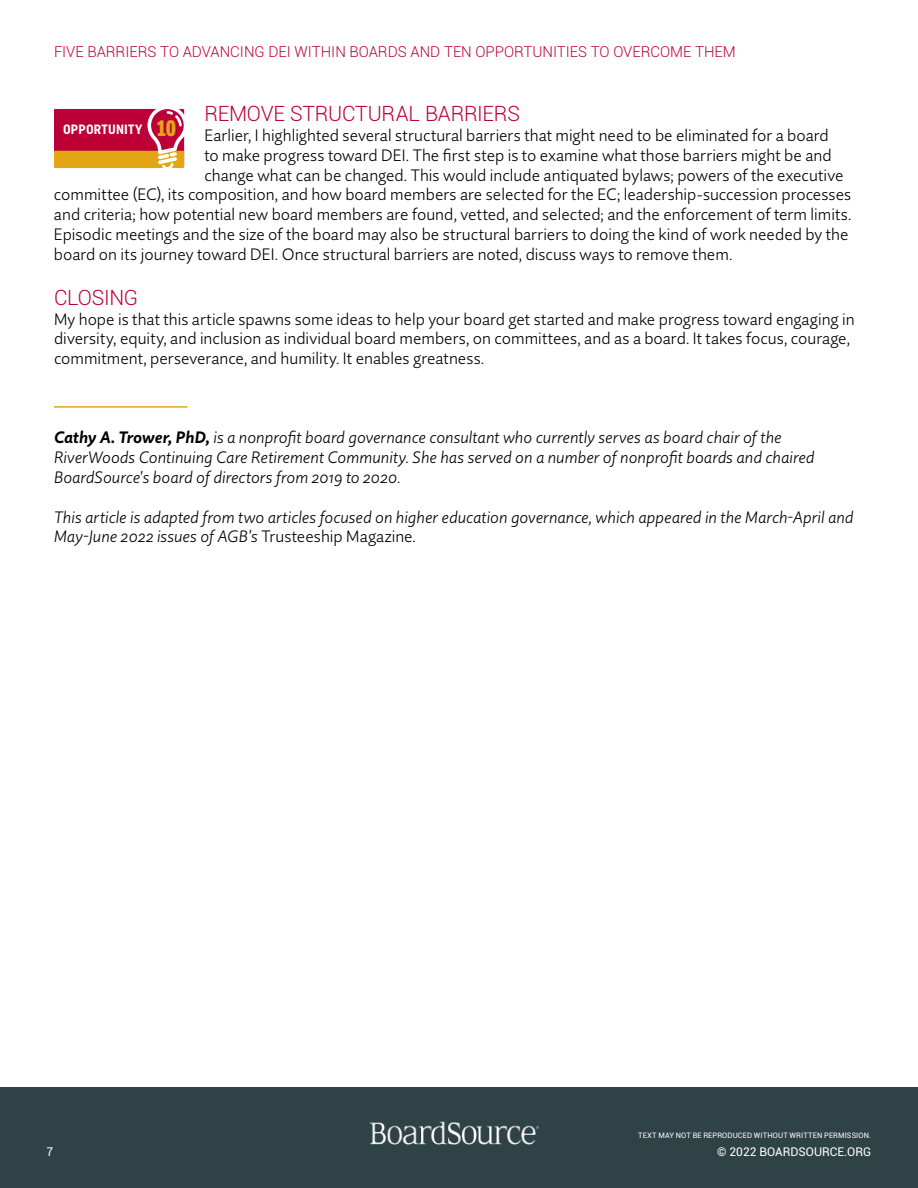
<style>
.page{position:relative;width:918px;height:1188px;background:#fff}
.page>*{position:absolute;margin:0;border:0;box-sizing:border-box;transform-origin:0 0}
.t1{font:300 21px "Roboto";letter-spacing:-.015em;color:#bc0037}
.t2{font:300 16.5px/19.8px "Quire Sans Pro";color:#000}
.t3{font:italic 300 16.5px/19.8px "Quire Sans Pro";color:#000}
.t4{font:300 15px "Roboto";color:#bc0037}
.t5{font:700 13.5px "Uniform Condensed";letter-spacing:.015em;color:#fff}
.t6{font:12px "Roboto";color:#fff}
.t7{font:7.5px "Roboto";letter-spacing:.015em;color:#fff}
.s1{font-family:"LFT Etica Compressed";font-weight:800;font-size:22.5px;color:#e2a615}
.s2{font-weight:700}
.s3{font-style:normal}
</style>
<div class="page">
<div style="left:0;top:1087px;width:918px;height:101px;background:#2f4246"></div>
<img style="left:369px;top:1121px;width:171px;height:23px">
<svg style="left:54px;top:109px;width:131px;height:60px;background:#cc4340"></svg>
<hr style="left:54px;top:406px;width:133px;height:2px;background:#e2a615">
<p class="t4" style="left:54px;top:41px;width:683px">FIVE BARRIERS TO ADVANCING DEI WITHIN BOARDS AND TEN OPPORTUNITIES TO OVERCOME THEM</p>
<p class="t1" style="left:204px;top:99px;width:317px">REMOVE STRUCTURAL BARRIERS</p>
<p class="t2" style="left:204px;top:125px;width:626px">Earlier, I highlighted several structural barriers that might need to be eliminated for a board</p>
<p class="t2" style="left:204px;top:145px;width:629px">to make progress toward DEI. The first step is to examine what those barriers might be and</p>
<p class="t2" style="left:204px;top:165px;width:641px">change what can be changed. This would include antiquated bylaws; powers of the executive</p>
<p class="t2" style="left:54px;top:185px;width:799px">committee (EC), its composition, and how board members are selected for the EC; leadership-succession processes</p>
<p class="t2" style="left:54px;top:204px;width:799px">and criteria; how potential new board members are found, vetted, and selected; and the enforcement of term limits.</p>
<p class="t2" style="left:54px;top:224px;width:796px">Episodic meetings and the size of the board may also be structural barriers to doing the kind of work needed by the</p>
<p class="t2" style="left:54px;top:244px;width:680px">board on its journey toward DEI. Once structural barriers are noted, discuss ways to remove them.</p>
<p class="t1" style="left:54px;top:283px;width:86px">CLOSING</p>
<p class="t2" style="left:54px;top:309px;width:802px">My hope is that this article spawns some ideas to help your board get started and make progress toward engaging in diversity, equity, and inclusion as individual board members, on committees, and as a board. It takes focus, courage, commitment, perseverance, and humility. It enables greatness.</p>
<p class="t5" style="left:63px;top:121px;width:115px">OPPORTUNITY <span class="s1">10</span></p>
<p class="t3" style="left:54px;top:428px;width:762px"><span class="s2">Cathy A. Trower, PhD,</span> is a nonprofit board governance consultant who currently serves as board chair of the<br>RiverWoods Continuing Care Retirement Community. She has served on a number of nonprofit boards and chaired<br>BoardSource's board of directors from 2019 to 2020.</p>
<p class="t3" style="left:54px;top:507px;width:801px">This article is adapted from two articles focused on higher education governance, which appeared in the March-April and<br>May-June 2022 issues of AGB's <span class="s3">Trusteeship Magazine</span>.</p>
<p class="t6" style="left:46px;top:1144px;width:8px">7</p>
<p class="t7" style="left:638px;top:1131px;width:235px">TEXT MAY NOT BE REPRODUCED WITHOUT WRITTEN PERMISSION.</p>
<p class="t6" style="left:717px;top:1144px;width:156px">© 2022 BOARDSOURCE.ORG</p>
</div>
